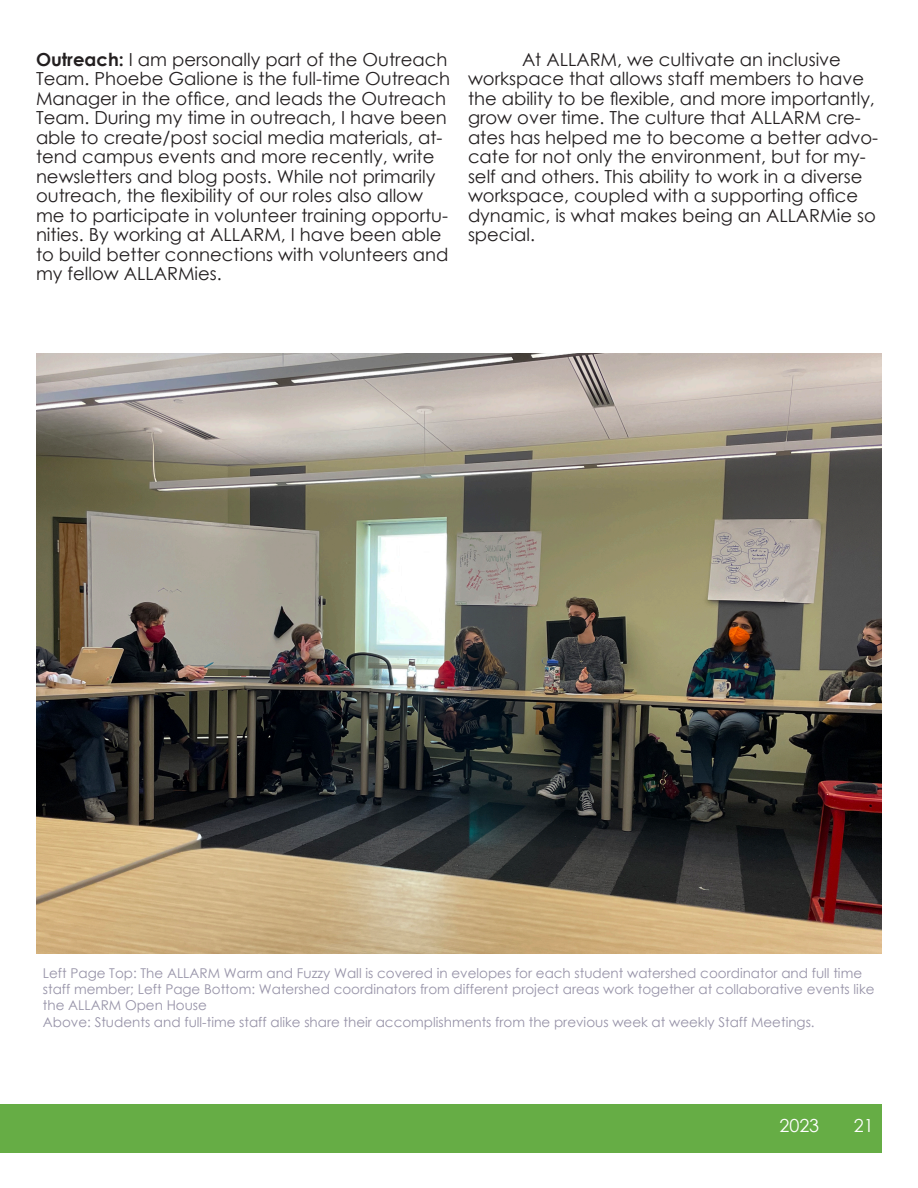
<style>
.page{position:relative;width:918px;height:1188px;background:#fff}
.page>*{position:absolute;margin:0;border:0;box-sizing:border-box;transform-origin:0 0}
.t1{font:18px/19.5px "Century Gothic";color:#231f20}
.t2{font:18px "Century Gothic";color:#fff}
.t3{font:13.5px/16.2px "Century Gothic";color:#9793a8}
.s1{font-weight:700}
</style>
<div class="page">
<div style="left:0;top:1104px;width:882px;height:49px;background:#66ad45"></div>
<img style="left:36px;top:354px;width:846px;height:599px">
<p class="t1" style="left:36px;top:49px;width:416px"><span class="s1">Outreach:</span> I am personally part of the Outreach Team. Phoebe Galione is the full-time Outreach Manager in the office, and leads the Outreach Team. During my time in outreach, I have been able to create/post social media materials, at&shy;tend campus events and more recently, write newsletters and blog posts. While not primarily outreach, the flexibility of our roles also allow me to participate in volunteer training opportu&shy;nities. By working at ALLARM, I have been able to build better connections with volunteers and my fellow ALLARMies.</p>
<p class="t1" style="left:468px;top:49px;width:412px;text-indent:54px">At ALLARM, we cultivate an inclusive workspace that allows staff members to have the ability to be flexible, and more importantly, grow over time. The culture that ALLARM cre&shy;ates has helped me to become a better advo&shy;cate for not only the environment, but for my&shy;self and others. This ability to work in a diverse workspace, coupled with a supporting office dynamic, is what makes being an ALLARMie so special.</p>
<p class="t3" style="left:43px;top:965px;width:833px">Left Page Top: The ALLARM Warm and Fuzzy Wall is covered in evelopes for each student watershed coordinator and full time staff member; Left Page Bottom: Watershed coordinators from different project areas work together at collaborative events like the ALLARM Open House</p>
<p class="t3" style="left:43px;top:1013px;width:773px">Above: Students and full-time staff alike share their accomplishments from the previous week at weekly Staff Meetings.</p>
<p class="t2" style="left:779px;top:1113px;width:41px">2023</p>
<p class="t2" style="left:854px;top:1113px;width:21px">21</p>
</div>
